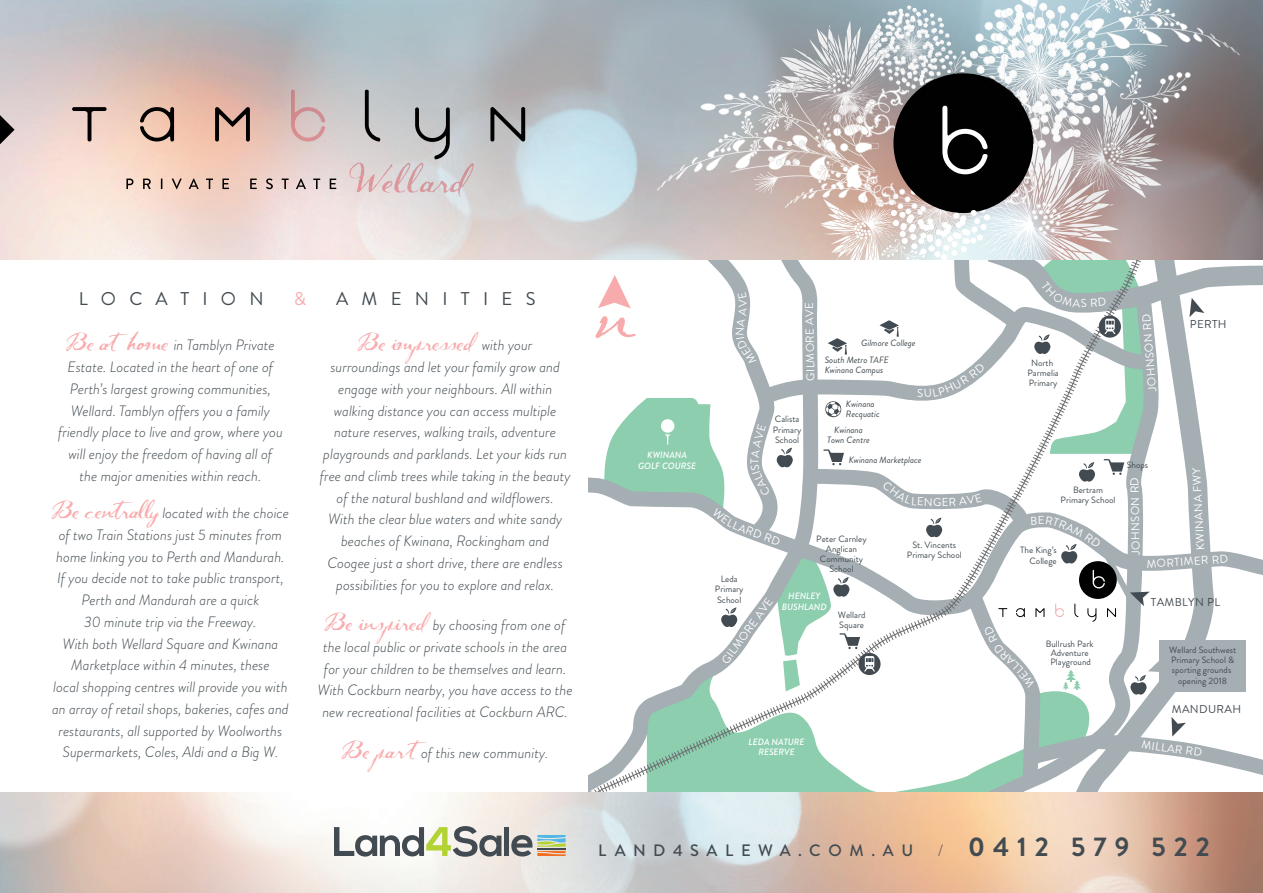
<style>
.page{position:relative;width:1263px;height:893px;background:#fff}
.page>*{position:absolute;margin:0;border:0;box-sizing:border-box;transform-origin:0 0}
.t1{font:135.15px "Dark Roast";color:#f8abad}
.t2{font:40.95px "Dark Roast";color:#f8abad}
.t3{font:700 27px "Brandon Grotesque";letter-spacing:.3em;color:#424b51}
.t4{font:18.45px "Brandon Grotesque";letter-spacing:.72em;color:#424b51}
.t5{font:18.45px "Brandon Grotesque";color:#f8abad}
.t6{font:500 16.5px "Brandon Grotesque";letter-spacing:.46em;color:#424b51}
.t7{font:italic 300 15px "Brandon Grotesque";color:#424b51}
.t8{font:11.4px "Brandon Grotesque";color:#fff}
.t9{font:11.4px "Brandon Grotesque";letter-spacing:.03em;color:#424b51}
.t10{font:9.15px/10.4px "Brandon Grotesque";color:#424b51;text-align:center}
.t11{font:italic 9.15px/10.4px "Brandon Grotesque";color:#424b51}
.t12{font:italic 500 9.15px/10.4px "Brandon Grotesque";color:#fff;text-align:center}
.s1{font-weight:300;font-size:16.5px}
</style>
<div class="page">
<img style="left:0;top:0;width:1263px;height:893px">
<div style="left:0;top:260px;width:628px;height:531px;background:#fff"></div>
<img style="left:1091px;top:0;width:58px;height:50px">
<img style="left:1141px;top:0;width:63px;height:42px">
<img style="left:809px;top:21px;width:71px;height:54px">
<img style="left:768px;top:79px;width:37px;height:29px">
<img style="left:768px;top:79px;width:32px;height:19px">
<img style="left:730px;top:158px;width:113px;height:15px">
<img style="left:983px;top:54px;width:24px;height:14px">
<img style="left:1007px;top:37px;width:54px;height:34px">
<svg style="left:975px;top:9px;width:33px;height:45px"></svg>
<img style="left:1096px;top:95px;width:52px;height:52px">
<img style="left:1104px;top:143px;width:19px;height:21px">
<img style="left:1103px;top:142px;width:17px;height:9px">
<img style="left:1072px;top:122px;width:30px;height:52px">
<img style="left:1027px;top:131px;width:47px;height:72px">
<img style="left:1032px;top:203px;width:29px;height:32px">
<img style="left:1037px;top:202px;width:19px;height:12px">
<img style="left:996px;top:171px;width:41px;height:50px">
<img style="left:1120px;top:72px;width:28px;height:49px">
<img style="left:905px;top:203px;width:33px;height:22px">
<svg style="left:897px;top:183px;width:30px;height:32px"></svg>
<svg style="left:974px;top:209px;width:12px;height:4px"></svg>
<img style="left:820px;top:199px;width:43px;height:28px">
<img style="left:881px;top:239px;width:21px;height:21px">
<img style="left:879px;top:109px;width:23px;height:2px">
<img style="left:879px;top:104px;width:143px;height:5px">
<img style="left:882px;top:94px;width:31px;height:11px">
<img style="left:900px;top:86px;width:106px;height:8px">
<svg style="left:334px;top:826px;width:167px;height:31px"></svg>
<div style="left:504px;top:827px;width:5px;height:29px;background:#424b51"></div>
<svg style="left:511px;top:835px;width:55px;height:21px"></svg>
<img style="left:0;top:115px;width:15px;height:29px">
<div style="left:893px;top:73px;width:140px;height:140px;background:#010101;border-radius:50%"></div>
<svg style="left:942px;top:105px;width:46px;height:69px"></svg>
<svg style="left:72px;top:107px;width:35px;height:34px"></svg>
<svg style="left:140px;top:107px;width:34px;height:34px"></svg>
<svg style="left:215px;top:107px;width:35px;height:34px"></svg>
<img style="left:291px;top:90px;width:34px;height:51px">
<svg style="left:365px;top:90px;width:15px;height:52px"></svg>
<svg style="left:415px;top:107px;width:35px;height:53px;background:#99999b"></svg>
<svg style="left:490px;top:107px;width:35px;height:34px"></svg>
<img style="left:126px;top:178px;width:211px;height:11px">
<img style="left:349px;top:163px;width:125px;height:33px">
<img style="left:848px;top:210px;width:42px;height:39px">
<img style="left:811px;top:49px;width:89px;height:47px">
<img style="left:1005px;top:0;width:74px;height:37px">
<svg style="left:1109px;top:79px;width:2px;height:8px"></svg>
<img style="left:900px;top:49px;width:41px;height:38px">
<img style="left:876px;top:7px;width:34px;height:27px">
<svg style="left:588px;top:260px;width:675px;height:532px"></svg>
<p class="t4" style="left:79px;top:286px;width:186px">LOCATION</p>
<p class="t5" style="left:294px;top:286px;width:14px">&amp;</p>
<p class="t4" style="left:336px;top:286px;width:201px">AMENITIES</p>
<h2 class="t2" style="left:66px;top:322px;width:103px">Be at home</h2>
<p class="t7" style="left:174px;top:335px;width:102px">in Tamblyn Private</p>
<p class="t7" style="left:68px;top:357px;width:207px">Estate. Located in the heart of one of</p>
<p class="t7" style="left:70px;top:378px;width:203px">Perth’s largest growing communities,</p>
<p class="t7" style="left:71px;top:400px;width:201px">Wellard. Tamblyn offers you a family</p>
<p class="t7" style="left:58px;top:422px;width:226px">friendly place to live and grow, where you</p>
<p class="t7" style="left:69px;top:444px;width:205px">will enjoy the freedom of having all of</p>
<p class="t7" style="left:80px;top:465px;width:183px">the major amenities within reach.</p>
<h2 class="t2" style="left:52px;top:490px;width:109px">Be centrally</h2>
<p class="t7" style="left:162px;top:503px;width:128px">located with the choice</p>
<p class="t7" style="left:59px;top:524px;width:225px">of two Train Stations just 5 minutes from</p>
<p class="t7" style="left:56px;top:546px;width:230px">home linking you to Perth and Mandurah.</p>
<p class="t7" style="left:57px;top:568px;width:228px">If you decide not to take public transport,</p>
<p class="t7" style="left:82px;top:590px;width:179px">Perth and Mandurah are a quick</p>
<p class="t7" style="left:84px;top:611px;width:174px">30 minute trip via the Freeway.</p>
<p class="t7" style="left:63px;top:633px;width:217px">With both Wellard Square and Kwinana</p>
<p class="t7" style="left:71px;top:655px;width:200px">Marketplace within 4 minutes, these</p>
<p class="t7" style="left:53px;top:677px;width:236px">local shopping centres will provide you with</p>
<p class="t7" style="left:52px;top:698px;width:238px">an array of retail shops, bakeries, cafes and</p>
<p class="t7" style="left:58px;top:720px;width:225px">restaurants, all supported by Woolworths</p>
<p class="t7" style="left:63px;top:742px;width:217px">Supermarkets, Coles, Aldi and a Big W.</p>
<h2 class="t2" style="left:358px;top:322px;width:122px">Be impressed</h2>
<p class="t7" style="left:482px;top:335px;width:52px">with your</p>
<p class="t7" style="left:330px;top:357px;width:231px">surroundings and let your family grow and</p>
<p class="t7" style="left:338px;top:378px;width:216px">engage with your neighbours. All within</p>
<p class="t7" style="left:334px;top:400px;width:224px">walking distance you can access multiple</p>
<p class="t7" style="left:334px;top:422px;width:223px">nature reserves, walking trails, adventure</p>
<p class="t7" style="left:323px;top:444px;width:245px">playgrounds and parklands. Let your kids run</p>
<p class="t7" style="left:320px;top:465px;width:252px">free and climb trees while taking in the beauty</p>
<p class="t7" style="left:336px;top:487px;width:219px">of the natural bushland and wildflowers.</p>
<p class="t7" style="left:328px;top:509px;width:236px">With the clear blue waters and white sandy</p>
<p class="t7" style="left:341px;top:531px;width:209px">beaches of Kwinana, Rockingham and</p>
<p class="t7" style="left:327px;top:552px;width:237px">Coogee just a short drive, there are endless</p>
<p class="t7" style="left:336px;top:574px;width:219px">possibilities for you to explore and relax.</p>
<h2 class="t2" style="left:325px;top:602px;width:108px">Be inspired</h2>
<p class="t7" style="left:433px;top:615px;width:134px">by choosing from one of</p>
<p class="t7" style="left:323px;top:636px;width:245px">the local public or private schools in the area</p>
<p class="t7" style="left:324px;top:658px;width:244px">for your children to be themselves and learn.</p>
<p class="t7" style="left:318px;top:680px;width:257px">With Cockburn nearby, you have access to the</p>
<p class="t7" style="left:322px;top:702px;width:247px">new recreational facilities at Cockburn ARC.</p>
<h2 class="t2" style="left:342px;top:729px;width:80px">Be part</h2>
<p class="t7" style="left:421px;top:742px;width:129px">of this new community.</p>
<h1 class="t1" style="left:595px;top:246px;width:37px">n</h1>
<p class="t12" style="left:638px;top:450px;width:60px">KWINANA<br>GOLF COURSE</p>
<p class="t8" style="left:803px;top:381px;width:79px;rotate:-91deg">G ILM O RE AVE</p>
<p class="t8" style="left:1145px;top:392px;width:79px;rotate:-95deg">JO HN SO N RD</p>
<p class="t11" style="left:825px;top:334px;width:92px;line-height:17.1px;text-indent:37px">Gilmore College<br>South Metro TAFE</p>
<p class="t11" style="left:825px;top:365px;width:60px">Kwinana Campus</p>
<p class="t10" style="left:1027px;top:357px;width:33px">North<br>Parmelia<br>Primary</p>
<p class="t10" style="left:773px;top:414px;width:30px;text-align:left">Calista<br>Primary<br>School</p>
<p class="t11" style="left:846px;top:398px;width:35px">Kwinana<br>Recquatic</p>
<p class="t11" style="left:827px;top:425px;width:44px;text-align:center">Kwinana<br>Town Centre</p>
<p class="t9" style="left:1190px;top:317px;width:38px">PERTH</p>
<p class="t11" style="left:849px;top:455px;width:74px">Kwinana Marketplace</p>
<p class="t8" style="left:933px;top:494px;width:10px">G</p>
<p class="t10" style="left:715px;top:574px;width:30px">Leda<br>Primary<br>School</p>
<p class="t8" style="left:718px;top:658px;width:79px;rotate:-54deg">G ILM O RE AVE</p>
<p class="t10" style="left:816px;top:533px;width:52px">Peter Carnley<br>Anglican<br>Community<br>School</p>
<p class="t10" style="left:907px;top:540px;width:56px">St. Vincents<br>Primary School</p>
<p class="t12" style="left:782px;top:591px;width:47px">HENLEY<br>BUSHLAND</p>
<p class="t10" style="left:838px;top:610px;width:29px;text-align:left">Wellard<br>Square</p>
<p class="t12" style="left:748px;top:737px;width:58px">LEDA NATURE<br>RESERVE</p>
<p class="t10" style="left:1060px;top:485px;width:56px">Bertram<br>Primary School</p>
<p class="t10" style="left:1020px;top:545px;width:38px;text-align:right">The King’s<br>College</p>
<p class="t10" style="left:1127px;top:460px;width:23px">Shops</p>
<p class="t8" style="left:1193px;top:551px;width:84px;rotate:-93deg">KWIN AN A FWY</p>
<p class="t8" style="left:1128px;top:555px;width:79px;rotate:-91deg">JO HN SO N RD</p>
<p class="t8" style="left:1146px;top:556px;width:83px;rotate:-4deg">M O RTIM ER RD</p>
<p class="t9" style="left:1151px;top:594px;width:71px">TAMBLYN PL</p>
<p class="t10" style="left:1046px;top:639px;width:49px;line-height:9.1px">Bullrush Park<br>Adventure<br>Playground</p>
<p class="t10" style="left:1169px;top:645px;width:69px">Wellard Southwest<br>Primary School &amp; sporting grounds opening 2018</p>
<p class="t9" style="left:1172px;top:702px;width:71px">MANDURAH</p>
<p class="t8" style="left:1143px;top:736px;width:62px;rotate:8deg">M ILLAR RD</p>
<p class="t6" style="left:598px;top:839px;width:317px">LAND4SALEWA.COM.AU</p>
<h3 class="t3" style="left:938px;top:828px;width:274px"><span class="s1">/</span> 0412 579 522</h3>
</div>
